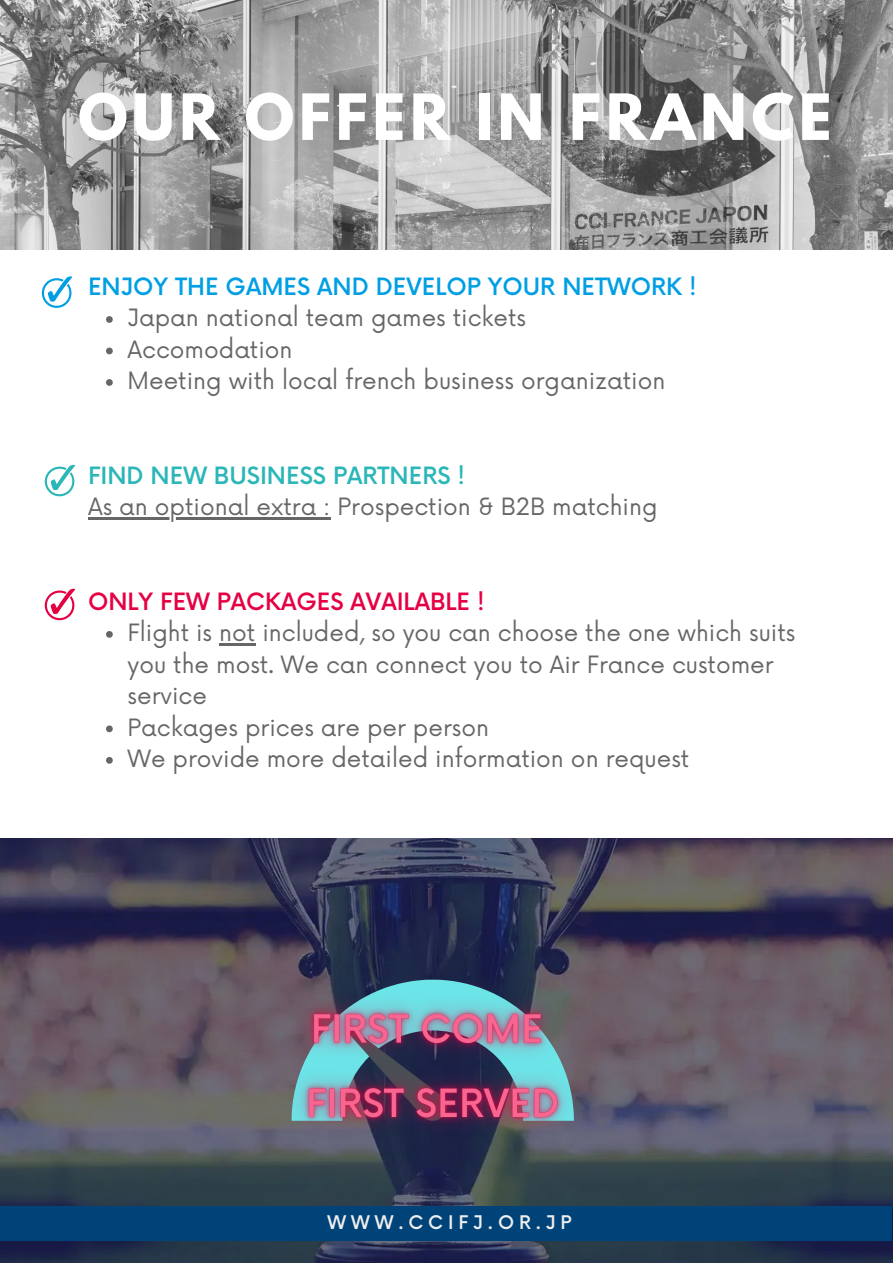
<style>
.page{position:relative;width:893px;height:1264px;background:#fff}
.page>*{position:absolute;margin:0;border:0;box-sizing:border-box;transform-origin:0 0}
.t1{font:700 56.4px "League Spartan";letter-spacing:.085em;color:#fff}
.t2{font:23.25px/31.5px "Now";color:#666}
.t3{font:500 23.25px "Now";color:#009fe3}
.t4{font:500 23.25px "Now";color:#e50043}
.t5{font:500 23.25px "Now";color:#2bb6b7}
.t6{font:500 18.3px "Now";letter-spacing:.27em;color:#eee}
</style>
<div class="page">
<img style="left:0;top:0;width:892px;height:250px">
<img style="left:0;top:838px;width:892px;height:423px">
<svg style="left:42px;top:276px;width:30px;height:32px"></svg>
<svg style="left:45px;top:465px;width:30px;height:31px"></svg>
<svg style="left:45px;top:588px;width:30px;height:32px"></svg>
<svg style="left:106px;top:316px;width:7px;height:7px"></svg>
<svg style="left:106px;top:347px;width:7px;height:7px"></svg>
<svg style="left:106px;top:379px;width:7px;height:7px"></svg>
<svg style="left:106px;top:631px;width:7px;height:6px"></svg>
<hr style="left:219px;top:643px;width:36px;height:2px;background:#666">
<svg style="left:106px;top:725px;width:7px;height:7px"></svg>
<svg style="left:106px;top:757px;width:7px;height:6px"></svg>
<hr style="left:88px;top:517px;width:242px;height:2px;background:#666">
<img style="left:266px;top:968px;width:334px;height:200px">
<div style="left:0;top:1206px;width:891px;height:34px;background:#004379"></div>
<h1 class="t1" style="left:78px;top:89px;width:754px">OUR OFFER IN FRANCE</h1>
<p class="t3" style="left:88px;top:274px;width:610px">ENJOY THE GAMES AND DEVELOP YOUR NETWORK !</p>
<p class="t2" style="left:127px;top:303px;width:539px">Japan national team games tickets<br>Accomodation<br>Meeting with local french business organization</p>
<p class="t5" style="left:88px;top:463px;width:378px">FIND NEW BUSINESS PARTNERS !</p>
<p class="t2" style="left:88px;top:492px;width:571px">As an optional extra : Prospection &amp; B2B matching</p>
<p class="t4" style="left:88px;top:588px;width:398px">ONLY FEW PACKAGES AVAILABLE !</p>
<p class="t2" style="left:127px;top:618px;width:669px">Flight is not included, so you can choose the one which suits you the most. We can connect you to Air France customer service<br>Packages prices are per person<br>We provide more detailed information on request</p>
<p class="t6" style="left:327px;top:1212px;width:245px">WWW.CCIFJ.OR.JP</p>
</div>
